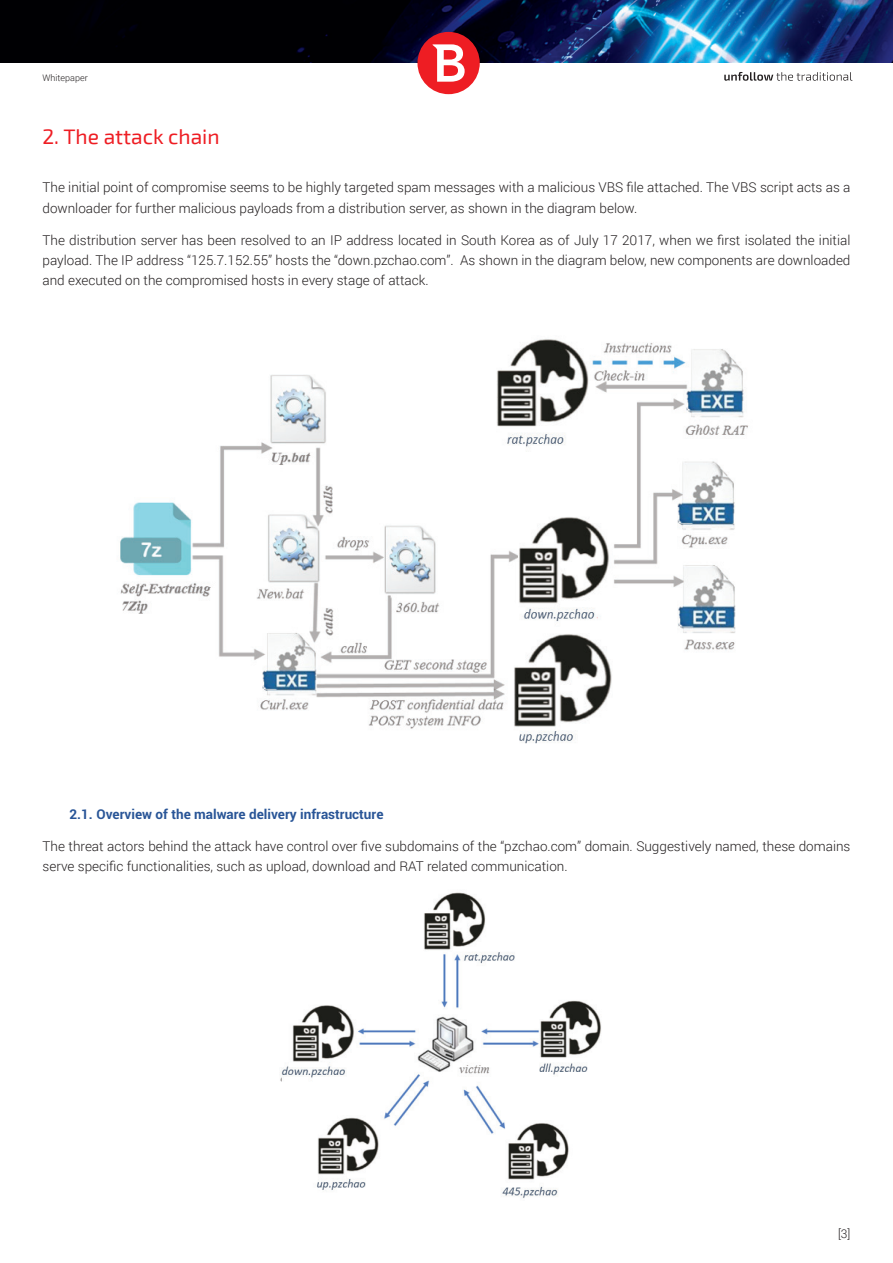
<style>
.page{position:relative;width:893px;height:1263px;background:#fff}
.page>*{position:absolute;margin:0;border:0;box-sizing:border-box;transform-origin:0 0}
.t1{font:21px "Exo 2";color:#ee1d23}
.t2{font:300 13.5px/20.2px "Roboto";color:#231f20}
.t3{font:700 13.5px "Roboto";color:#295597}
.t4{font:300 12px "Roboto";color:#231f20}
.t5{font:300 9px "Roboto";color:#231f20}
</style>
<div class="page">
<img style="left:0;top:0;width:893px;height:62px">
<div style="left:417px;top:32px;width:63px;height:62px;background:#ee1d23;border-radius:50%"></div>
<svg style="left:433px;top:44px;width:32px;height:38px"></svg>
<svg style="left:724px;top:72px;width:128px;height:9px"></svg>
<img style="left:120px;top:339px;width:628px;height:405px">
<img style="left:280px;top:892px;width:321px;height:306px">
<p class="t5" style="left:43px;top:71px;width:47px">Whitepaper</p>
<h1 class="t1" style="left:43px;top:124px;width:179px">2. The attack chain</h1>
<p class="t2" style="left:43px;top:177px;width:809px">The initial point of compromise seems to be highly targeted spam messages with a malicious VBS file attached. The VBS script acts as a downloader for further malicious payloads from a distribution server, as shown in the diagram below.</p>
<p class="t2" style="left:43px;top:230px;width:809px;text-align:justify">The distribution server has been resolved to an IP address located in South Korea as of July 17 2017, when we first isolated the initial payload. The IP address “125.7.152.55” hosts the “down.pzchao.com”. As shown in the diagram below, new components are downloaded and executed on the compromised hosts in every stage of attack.</p>
<p class="t3" style="left:70px;top:804px;width:315px">2.1. Overview of the malware delivery infrastructure</p>
<p class="t2" style="left:43px;top:835px;width:809px">The threat actors behind the attack have control over five subdomains of the “pzchao.com” domain. Suggestively named, these domains serve specific functionalities, such as upload, download and RAT related communication.</p>
<p class="t4" style="left:838px;top:1225px;width:14px">[3]</p>
</div>
